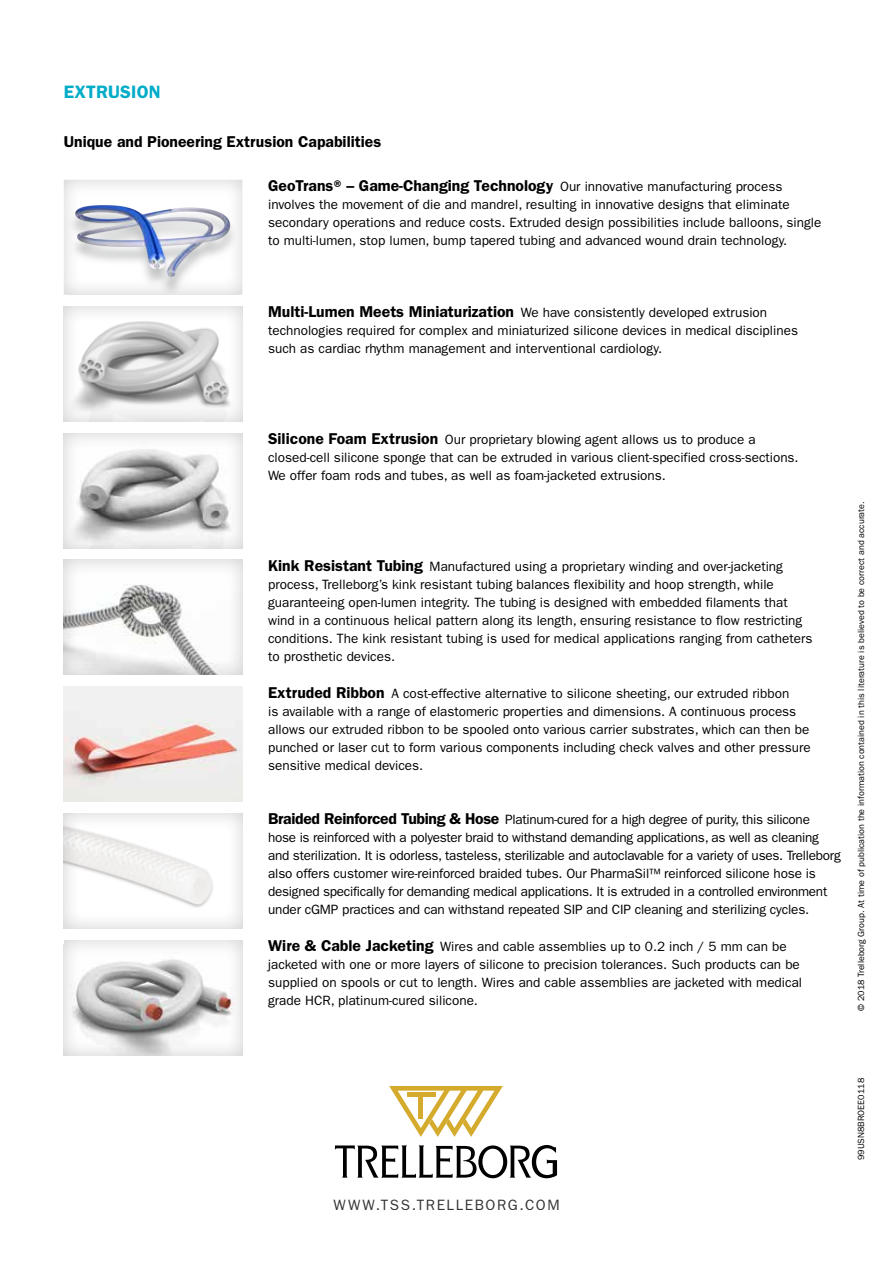
<style>
.page{position:relative;width:893px;height:1263px;background:#fff}
.page>*{position:absolute;margin:0;border:0;box-sizing:border-box;transform-origin:0 0}
.t1{font:600 18px "ITC Franklin Gothic Std";letter-spacing:.01em;color:#00acc8}
.t2{font:600 15.75px "ITC Franklin Gothic Std";color:#000}
.t3{font:15px "ITC Franklin Gothic Std";letter-spacing:.105em;color:#000}
.t4{font:13.5px/18px "ITC Franklin Gothic Std";color:#000}
.t5{font:13.5px/18px "ITC Franklin Gothic Std";letter-spacing:-.02em;color:#000}
.t6{font:9px "ITC Franklin Gothic Std";color:#000}
.s1{font-weight:400;font-size:13.5px}
.s2{font-weight:600;font-size:15.75px}
</style>
<div class="page">
<div style="left:62px;top:179px;width:181px;height:117px;background:#000;opacity:.2"></div>
<div style="left:62px;top:559px;width:181px;height:117px;background:#000;opacity:.2"></div>
<img style="left:64px;top:687px;width:178px;height:114px">
<div style="left:62px;top:813px;width:181px;height:117px;background:#000;opacity:.2"></div>
<svg style="left:389px;top:1086px;width:114px;height:51px"></svg>
<svg style="left:335px;top:1145px;width:222px;height:33px"></svg>
<div style="left:62px;top:306px;width:181px;height:117px;background:#000;opacity:.2"></div>
<div style="left:62px;top:433px;width:181px;height:117px;background:#000;opacity:.2"></div>
<div style="left:62px;top:940px;width:181px;height:117px;background:#000;opacity:.2"></div>
<h1 class="t1" style="left:64px;top:81px;width:98px">EXTRUSION</h1>
<p class="t2" style="left:64px;top:133px;width:319px">Unique and Pioneering Extrusion Capabilities</p>
<p class="t2" style="left:268px;top:176px;width:516px">GeoTrans® – Game-Changing Technology <span class="s1">Our innovative manufacturing process</span></p>
<p class="t4" style="left:268px;top:195px;width:555px">involves the movement of die and mandrel, resulting in innovative designs that eliminate secondary operations and reduce costs. Extruded design possibilities include balloons, single to multi-lumen, stop lumen, bump tapered tubing and advanced wound drain technology.</p>
<p class="t4" style="left:268px;top:304px;width:531px"><span class="s2">Multi-Lumen Meets Miniaturization</span> We have consistently developed extrusion technologies required for complex and miniaturized silicone devices in medical disciplines such as cardiac rhythm management and interventional cardiology.</p>
<p class="t4" style="left:268px;top:431px;width:532px"><span class="s2">Silicone Foam Extrusion</span> Our proprietary blowing agent allows us to produce a closed-cell silicone sponge that can be extruded in various client-specified cross-sections.<br>We offer foam rods and tubes, as well as foam-jacketed extrusions.</p>
<p class="t4" style="left:268px;top:557px;width:546px"><span class="s2">Kink Resistant Tubing</span> Manufactured using a proprietary winding and over-jacketing process, Trelleborg’s kink resistant tubing balances flexibility and hoop strength, while guaranteeing open-lumen integrity. The tubing is designed with embedded filaments that wind in a continuous helical pattern along its length, ensuring resistance to flow restricting conditions. The kink resistant tubing is used for medical applications ranging from catheters to prosthetic devices.</p>
<p class="t4" style="left:268px;top:684px;width:544px"><span class="s2">Extruded Ribbon</span> A cost-effective alternative to silicone sheeting, our extruded ribbon<br>is available with a range of elastomeric properties and dimensions. A continuous process allows our extruded ribbon to be spooled onto various carrier substrates, which can then be punched or laser cut to form various components including check valves and other pressure sensitive medical devices.</p>
<p class="t5" style="left:268px;top:811px;width:574px"><span class="s2">Braided Reinforced Tubing &amp; Hose</span> Platinum-cured for a high degree of purity, this silicone hose is reinforced with a polyester braid to withstand demanding applications, as well as cleaning and sterilization. It is odorless, tasteless, sterilizable and autoclavable for a variety of uses. Trelleborg also offers customer wire-reinforced braided tubes. Our PharmaSil™ reinforced silicone hose is designed specifically for demanding medical applications. It is extruded in a controlled environment under cGMP practices and can withstand repeated SIP and CIP cleaning and sterilizing cycles.</p>
<p class="t4" style="left:268px;top:937px;width:536px"><span class="s2">Wire &amp; Cable Jacketing</span> Wires and cable assemblies up to 0.2 inch / 5 mm can be jacketed with one or more layers of silicone to precision tolerances. Such products can be supplied on spools or cut to length. Wires and cable assemblies are jacketed with medical grade HCR, platinum-cured silicone.</p>
<p class="t6" style="left:856px;top:1011px;width:511px;rotate:-90deg">© 2018 Trelleborg Group. At time of publication the information contained in this literature is believed to be correct and accurate.</p>
<p class="t3" style="left:334px;top:1196px;width:228px">WWW.TSS.TRELLEBORG.COM</p>
<p class="t6" style="left:856px;top:1160px;width:84px;rotate:-90deg">99USN8BROEE0118</p>
</div>
